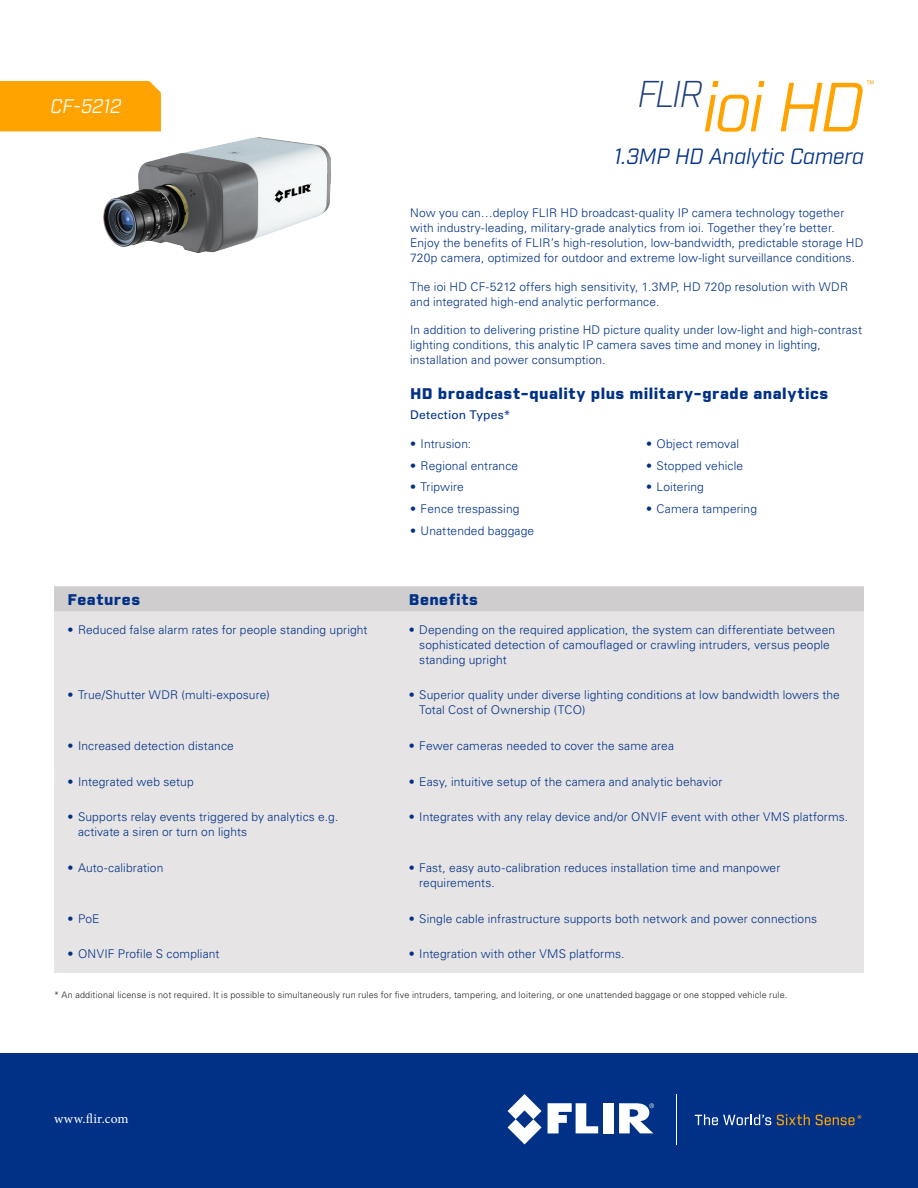
<style>
.page{position:relative;width:918px;height:1188px;background:#fff}
.page>*{position:absolute;margin:0;border:0;box-sizing:border-box;transform-origin:0 0}
.Product_Name{font:italic 67.5px "Industry";color:#ffa300}
.Product_Description{font:italic 21.45px "Industry";letter-spacing:-.01em;color:#003186}
.Product_Number{font:italic 19.2px "Industry";color:#fff}
.Features_Subhead{font:900 15px "Industry";letter-spacing:.03em;color:#003186;scale:1.1 1}
.t1{font:13.5px "Minion Pro";letter-spacing:.02em;color:#fff}
.text{font:300 12px/15px "Univers LT Std";letter-spacing:.01em;color:#003186}
.text-2{font:12px "Univers LT Std";letter-spacing:.025em;color:#003186}
.Product_Name-2{font:10.5px "Univers LT Std";color:#ffa300}
.Disclaimer{font:300 9px "Univers LT Std";letter-spacing:.02em;color:#231f20}
</style>
<div class="page">
<div style="left:0;top:1053px;width:918px;height:135px;background:#003186"></div>
<svg style="left:548px;top:1103px;width:50px;height:30px"></svg>
<div style="left:603px;top:1103px;width:11px;height:30px;background:#fff"></div>
<svg style="left:508px;top:1094px;width:34px;height:50px"></svg>
<svg style="left:619px;top:1103px;width:35px;height:30px"></svg>
<svg style="left:695px;top:1114px;width:76px;height:11px"></svg>
<svg style="left:777px;top:1114px;width:33px;height:11px"></svg>
<hr style="left:676px;top:1094px;width:1px;height:50px;background:#fff">
<svg style="left:816px;top:1115px;width:45px;height:10px"></svg>
<div style="left:54px;top:586px;width:810px;height:387px;background:#e7e4e5"></div>
<div style="left:54px;top:586px;width:810px;height:25px;background:#cfcdce"></div>
<img style="left:104px;top:138px;width:226px;height:114px">
<div style="left:0;top:81px;width:161px;height:50px;background:#ffa300"></div>
<p class="Product_Number" style="left:51px;top:95px;width:72px">CF-5212</p>
<p class="Product_Name-2" style="left:866px;top:78px;width:12px">™</p>
<p class="Product_Name" style="left:637px;top:67px;width:228px"><sup>FLIR</sup>ioi HD</p>
<p class="Product_Description" style="left:614px;top:143px;width:251px">1.3MP HD Analytic Camera</p>
<p class="text" style="left:410px;top:205px;width:455px">Now you can…deploy FLIR HD broadcast-quality IP camera technology together with industry-leading, military-grade analytics from ioi. Together they’re better.<br>Enjoy the benefits of FLIR’s high-resolution, low-bandwidth, predictable storage HD 720p camera, optimized for outdoor and extreme low-light surveillance conditions.</p>
<p class="text" style="left:410px;top:279px;width:439px">The ioi HD CF-5212 offers high sensitivity, 1.3MP, HD 720p resolution with WDR and integrated high-end analytic performance.</p>
<p class="text" style="left:410px;top:322px;width:453px">In addition to delivering pristine HD picture quality under low-light and high-contrast lighting conditions, this analytic IP camera saves time and money in lighting, installation and power consumption.</p>
<p class="Features_Subhead" style="left:410px;top:385px;width:382px">HD broadcast-quality plus military-grade analytics</p>
<p class="text-2" style="left:410px;top:408px;width:102px">Detection Types*</p>
<p class="text" style="left:410px;top:436px;width:63px">• Intrusion:</p>
<p class="text" style="left:410px;top:458px;width:110px">• Regional entrance</p>
<p class="text" style="left:410px;top:480px;width:55px">• Tripwire</p>
<p class="text" style="left:410px;top:501px;width:111px">• Fence trespassing</p>
<p class="text" style="left:410px;top:523px;width:126px">• Unattended baggage</p>
<p class="text" style="left:646px;top:436px;width:95px">• Object removal</p>
<p class="text" style="left:646px;top:458px;width:99px">• Stopped vehicle</p>
<p class="text" style="left:646px;top:480px;width:59px">• Loitering</p>
<p class="text" style="left:646px;top:501px;width:113px">• Camera tampering</p>
<p class="Features_Subhead" style="left:68px;top:590px;width:68px">Features</p>
<p class="Features_Subhead" style="left:409px;top:590px;width:64px">Benefits</p>
<p class="text" style="left:68px;top:622px;width:302px">• Reduced false alarm rates for people standing upright</p>
<p class="text" style="left:419px;top:622px;width:417px;text-indent:-10px">• Depending on the required application, the system can differentiate between sophisticated detection of camouflaged or crawling intruders, versus people standing upright</p>
<p class="text" style="left:68px;top:687px;width:204px">• True/Shutter WDR (multi-exposure)</p>
<p class="text" style="left:419px;top:687px;width:422px;text-indent:-10px">• Superior quality under diverse lighting conditions at low bandwidth lowers the<br>Total Cost of Ownership (TCO)</p>
<p class="text" style="left:68px;top:738px;width:168px">• Increased detection distance</p>
<p class="text" style="left:409px;top:738px;width:267px">• Fewer cameras needed to cover the same area</p>
<p class="text" style="left:68px;top:774px;width:128px">• Integrated web setup</p>
<p class="text" style="left:409px;top:774px;width:315px">• Easy, intuitive setup of the camera and analytic behavior</p>
<p class="text" style="left:78px;top:810px;width:262px;text-indent:-10px">• Supports relay events triggered by analytics e.g. activate a siren or turn on lights</p>
<p class="text" style="left:409px;top:810px;width:441px">• Integrates with any relay device and/or ONVIF event with other VMS platforms.</p>
<p class="text" style="left:68px;top:860px;width:97px">• Auto-calibration</p>
<p class="text" style="left:419px;top:860px;width:363px;text-indent:-10px">• Fast, easy auto-calibration reduces installation time and manpower requirements.</p>
<p class="text" style="left:68px;top:911px;width:34px">• PoE</p>
<p class="text" style="left:409px;top:911px;width:410px">• Single cable infrastructure supports both network and power connections</p>
<p class="text" style="left:68px;top:947px;width:153px">• ONVIF Profile S compliant</p>
<p class="text" style="left:409px;top:947px;width:217px">• Integration with other VMS platforms.</p>
<p class="Disclaimer" style="left:54px;top:989px;width:735px">* An additional license is not required. It is possible to simultaneously run rules for five intruders, tampering, and loitering, or one unattended baggage or one stopped vehicle rule.</p>
<p class="t1" style="left:54px;top:1110px;width:76px">www.flir.com</p>
</div>
